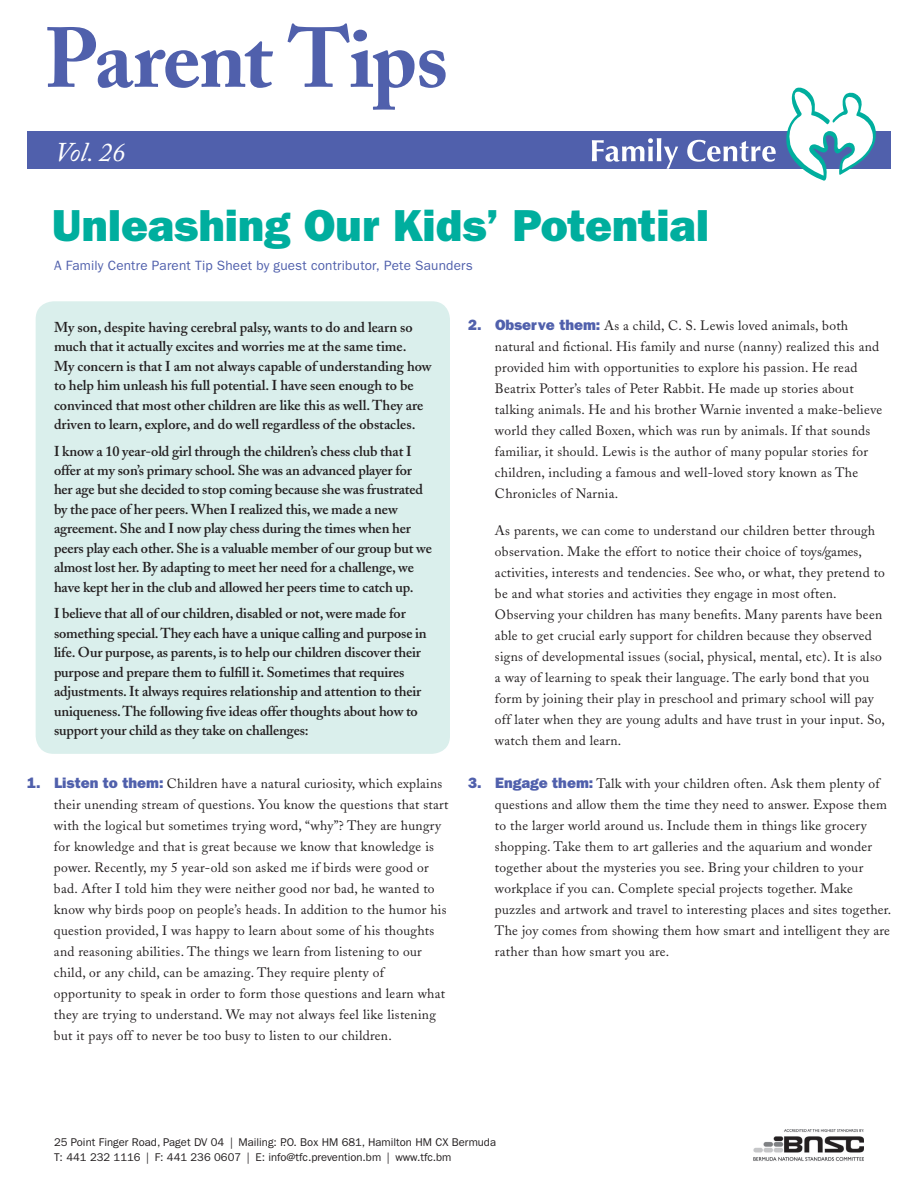
<style>
.page{position:relative;width:918px;height:1188px;background:#fff}
.page>*{position:absolute;margin:0;border:0;box-sizing:border-box;transform-origin:0 0}
.t1{font:700 84px "Adobe Caslon";letter-spacing:-.02em;color:#5060ac}
.t2{font:45px "ITC Franklin Gothic Std Hvy";letter-spacing:-.005em;color:#00ae9e}
.t3{font:italic 27px "Adobe Caslon";color:#fff}
.t4{font:600 14.25px/19.5px "Adobe Caslon";letter-spacing:-.01em;color:#231f20}
.t5{font:13.5px/21px "Adobe Caslon";letter-spacing:.02em;color:#231f20}
.t6{font:13.5px "ITC Franklin Gothic Std";letter-spacing:.015em;color:#5060ac}
.t7{font:11.25px/14.2px "ITC Franklin Gothic Std";color:#231f20}
.s1{font-family:"ITC Franklin Gothic Std Hvy";font-size:15px;color:#5060ac}
</style>
<div class="page">
<div style="left:36px;top:301px;width:414px;height:453px;background:#daefec;border-radius:18px"></div>
<img style="left:753px;top:1129px;width:111px;height:32px">
<div style="left:27px;top:132px;width:864px;height:37px;background:#5060ac"></div>
<svg style="left:577px;top:88px;width:299px;height:93px"></svg>
<h1 class="t1" style="left:45px;top:7px;width:405px">Parent Tips</h1>
<h3 class="t3" style="left:55px;top:137px;width:72px">Vol. 26</h3>
<h2 class="t2" style="left:52px;top:200px;width:659px">Unleashing Our Kids’ Potential</h2>
<p class="t6" style="left:54px;top:258px;width:420px">A Family Centre Parent Tip Sheet by guest contributor, Pete Saunders</p>
<p class="t4" style="left:54px;top:317px;width:379px">My son, despite having cerebral palsy, wants to do and learn so much that it actually excites and worries me at the same time.<br>My concern is that I am not always capable of understanding how to help him unleash his full potential. I have seen enough to be convinced that most other children are like this as well. They are driven to learn, explore, and do well regardless of the obstacles.</p>
<p class="t4" style="left:54px;top:441px;width:379px">I know a 10 year-old girl through the children’s chess club that I offer at my son’s primary school. She was an advanced player for her age but she decided to stop coming because she was frustrated by the pace of her peers. When I realized this, we made a new agreement. She and I now play chess during the times when her peers play each other. She is a valuable member of our group but we almost lost her. By adapting to meet her need for a challenge, we have kept her in the club and allowed her peers time to catch up.</p>
<p class="t4" style="left:54px;top:604px;width:374px">I believe that all of our children, disabled or not, were made for something special. They each have a unique calling and purpose in life. Our purpose, as parents, is to help our children discover their purpose and prepare them to fulfill it. Sometimes that requires adjustments. It always requires relationship and attention to their uniqueness. The following five ideas offer thoughts about how to support your child as they take on challenges:</p>
<p class="t5" style="left:54px;top:773px;width:396px;text-indent:-27px"><span class="s1">1. Listen to them:</span> Children have a natural curiosity, which explains their unending stream of questions. You know the questions that start with the logical but sometimes trying word, “why”? They are hungry for knowledge and that is great because we know that knowledge is power. Recently, my 5 year-old son asked me if birds were good or bad. After I told him they were neither good nor bad, he wanted to know why birds poop on people’s heads. In addition to the humor his question provided, I was happy to learn about some of his thoughts and reasoning abilities. The things we learn from listening to our child, or any child, can be amazing. They require plenty of opportunity to speak in order to form those questions and learn what they are trying to understand. We may not always feel like listening but it pays off to never be too busy to listen to our children.</p>
<p class="t5" style="left:495px;top:315px;width:389px;text-indent:-27px"><span class="s1">2. Observe them:</span> As a child, C. S. Lewis loved animals, both natural and fictional. His family and nurse (nanny) realized this and provided him with opportunities to explore his passion. He read Beatrix Potter’s tales of Peter Rabbit. He made up stories about talking animals. He and his brother Warnie invented a make-believe world they called Boxen, which was run by animals. If that sounds familiar, it should. Lewis is the author of many popular stories for children, including a famous and well-loved story known as The Chronicles of Narnia.</p>
<p class="t5" style="left:495px;top:520px;width:392px">As parents, we can come to understand our children better through observation. Make the effort to notice their choice of toys/g ames, activities, interests and tendencies. See who, or what, they pretend to be and what stories and activities they engage in most often.<br>Observing your children has many benefits. Many parents have been able to get crucial early support for children because they observed signs of developmental issues (social, physical, mental, etc). It is also a way of learning to speak their language. The early bond that you form by joining their play in preschool and primary school will pay off later when they are young adults and have trust in your input. So, watch them and learn.</p>
<p class="t5" style="left:495px;top:773px;width:398px;text-indent:-27px"><span class="s1">3. Engage them:</span> Talk with your children often. Ask them plenty of questions and allow them the time they need to answer. Expose them to the larger world around us. Include them in things like grocery shopping. Take them to art galleries and the aquarium and wonder together about the mysteries you see. Bring your children to your workplace if you can. Complete special projects together. Make puzzles and artwork and travel to interesting places and sites together.<br>The joy comes from showing them how smart and intelligent they are rather than how smart you are.</p>
<p class="t7" style="left:54px;top:1136px;width:444px">25 Point Finger Road, Paget DV 04 | Mailing: P.O. Box HM 681, Hamilton HM CX Bermuda<br>T: 441 232 1116 | F: 441 236 0607 | E: info@tfc.prevention.bm | www.tfc.bm</p>
</div>
